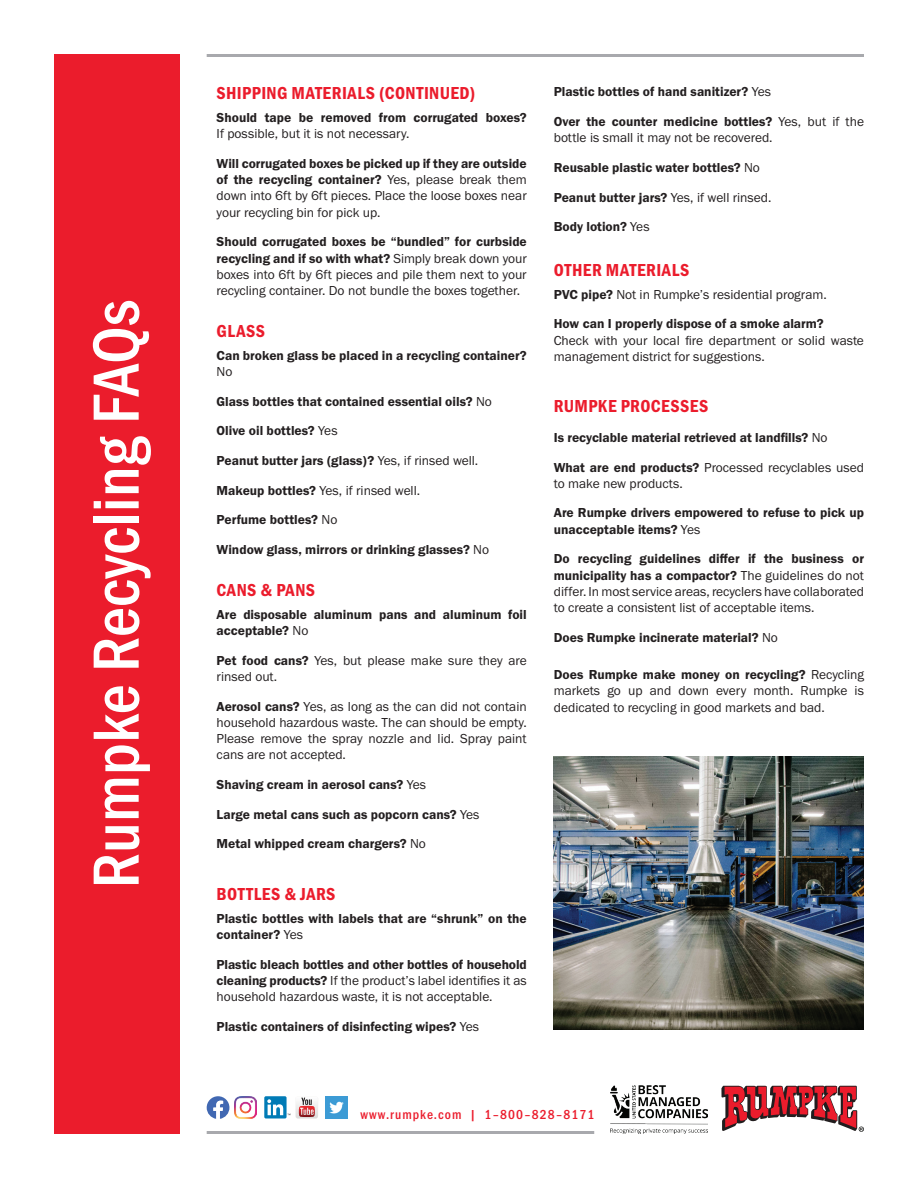
<style>
.page{position:relative;width:918px;height:1188px;background:#fff}
.page>*{position:absolute;margin:0;border:0;box-sizing:border-box;transform-origin:0 0}
.t1{font:500 67.5px "Franklin Gothic URW Cond";color:#fff}
.t2{font:18px "Franklin Gothic URW Con Dem";letter-spacing:.025em;color:#eb1c2c}
.t3{font:13.5px/16.2px "Franklin Gothic URW Dem";color:#231f20}
.t4{font:13.5px/16.2px "Franklin Gothic URW Boo";color:#231f20}
.t5{font:500 13.5px "Franklin Gothic URW Cond";letter-spacing:.075em;color:#eb1c2c}
.s1{font-family:"Franklin Gothic URW Boo"}
.s2{font-family:"Franklin Gothic URW Dem"}
</style>
<div class="page">
<hr style="left:207px;top:54px;width:657px;height:3px;background:#a8a9ad">
<div style="left:54px;top:54px;width:125px;height:1080px;background:#eb1c2c"></div>
<svg style="left:721px;top:1086px;width:143px;height:46px"></svg>
<hr style="left:207px;top:1131px;width:387px;height:3px;background:#a8a9ad">
<img style="left:234px;top:1096px;width:23px;height:23px">
<div style="left:264px;top:1096px;width:23px;height:23px;background:#007bb6;border-radius:2px"></div>
<svg style="left:267px;top:1099px;width:23px;height:16px"></svg>
<svg style="left:296px;top:1097px;width:22px;height:22px"></svg>
<img style="left:325px;top:1096px;width:22px;height:23px">
<svg style="left:207px;top:1096px;width:22px;height:23px"></svg>
<img style="left:554px;top:756px;width:310px;height:274px">
<img style="left:610px;top:1086px;width:98px;height:48px">
<h1 class="t1" style="left:68px;top:888px;width:590px;rotate:-90deg">Rumpke Recycling FAQs</h1>
<h2 class="t2" style="left:217px;top:81px;width:260px">SHIPPING MATERIALS (CONTINUED)</h2>
<p class="t3" style="left:217px;top:109px;width:312px">Should tape be removed from corrugated boxes?</p>
<p class="t4" style="left:217px;top:126px;width:194px">If possible, but it is not necessary.</p>
<p class="t3" style="left:217px;top:155px;width:312px">Will corrugated boxes be picked up if they are outside of the recycling container? <span class="s1">Yes, please break them</span></p>
<p class="t4" style="left:217px;top:188px;width:312px">down into 6ft by 6ft pieces. Place the loose boxes near your recycling bin for pick up.</p>
<p class="t3" style="left:217px;top:234px;width:312px">Should corrugated boxes be “bundled” for curbside recycling and if so with what? <span class="s1">Simply break down your</span></p>
<p class="t4" style="left:217px;top:266px;width:312px">boxes into 6ft by 6ft pieces and pile them next to your recycling container. Do not bundle the boxes together.</p>
<h2 class="t2" style="left:217px;top:319px;width:50px">GLASS</h2>
<p class="t3" style="left:217px;top:347px;width:312px">Can broken glass be placed in a recycling container?</p>
<p class="t4" style="left:217px;top:363px;width:17px">No</p>
<p class="t3" style="left:217px;top:393px;width:277px">Glass bottles that contained essential oils? <span class="s1">No</span></p>
<p class="t3" style="left:217px;top:423px;width:123px">Olive oil bottles? <span class="s1">Yes</span></p>
<p class="t3" style="left:217px;top:452px;width:263px">Peanut butter jars (glass)? <span class="s1">Yes, if rinsed well.</span></p>
<p class="t4" style="left:217px;top:482px;width:205px"><span class="s2">Makeup bottles?</span> Yes, if rinsed well.</p>
<p class="t3" style="left:217px;top:505px;width:274px;line-height:29.7px">Perfume bottles? <span class="s1">No<br></span>Window glass, mirrors or drinking glasses? <span class="s1">No</span></p>
<h2 class="t2" style="left:217px;top:578px;width:100px">CANS &amp; PANS</h2>
<p class="t3" style="left:217px;top:606px;width:312px">Are disposable aluminum pans and aluminum foil acceptable? <span class="s1">No</span></p>
<p class="t4" style="left:217px;top:652px;width:312px"><span class="s2">Pet food cans?</span> Yes, but please make sure they are rinsed out.</p>
<p class="t4" style="left:217px;top:698px;width:312px;text-align:justify"><span class="s2">Aerosol cans?</span> Yes, as long as the can did not contain household hazardous waste. The can should be empty.<br>Please remove the spray nozzle and lid. Spray paint cans are not accepted.</p>
<p class="t3" style="left:217px;top:776px;width:211px">Shaving cream in aerosol cans? <span class="s1">Yes</span></p>
<p class="t3" style="left:217px;top:806px;width:264px">Large metal cans such as popcorn cans? <span class="s1">Yes</span></p>
<p class="t3" style="left:217px;top:836px;width:211px">Metal whipped cream chargers? <span class="s1">No</span></p>
<h2 class="t2" style="left:217px;top:882px;width:120px">BOTTLES &amp; JARS</h2>
<p class="t3" style="left:217px;top:910px;width:312px">Plastic bottles with labels that are “shrunk” on the container? <span class="s1">Yes</span></p>
<p class="t3" style="left:217px;top:956px;width:312px">Plastic bleach bottles and other bottles of household</p>
<p class="t4" style="left:217px;top:972px;width:312px"><span class="s2">cleaning products?</span> If the product’s label identifies it as household hazardous waste, it is not acceptable.</p>
<p class="t3" style="left:217px;top:1018px;width:264px">Plastic containers of disinfecting wipes? <span class="s1">Yes</span></p>
<p class="t3" style="left:554px;top:77px;width:312px;line-height:29.7px">Plastic bottles of hand sanitizer? <span class="s1">Yes<br></span>Over the counter medicine bottles? <span class="s1">Yes, but if the</span></p>
<p class="t4" style="left:554px;top:129px;width:220px">bottle is small it may not be recovered.</p>
<p class="t3" style="left:554px;top:152px;width:219px;line-height:29.7px">Reusable plastic water bottles? <span class="s1">No<br></span>Peanut butter jars? <span class="s1">Yes, if well rinsed.</span></p>
<p class="t3" style="left:554px;top:218px;width:97px">Body lotion? <span class="s1">Yes</span></p>
<h2 class="t2" style="left:554px;top:258px;width:137px">OTHER MATERIALS</h2>
<p class="t4" style="left:554px;top:286px;width:274px"><span class="s2">PVC pipe?</span> Not in Rumpke’s residential program.</p>
<p class="t3" style="left:554px;top:316px;width:271px">How can I properly dispose of a smoke alarm?</p>
<p class="t4" style="left:554px;top:332px;width:312px">Check with your local fire department or solid waste management district for suggestions.</p>
<h2 class="t2" style="left:554px;top:394px;width:156px">RUMPKE PROCESSES</h2>
<p class="t3" style="left:554px;top:429px;width:275px">Is recyclable material retrieved at landfills? <span class="s1">No</span></p>
<p class="t4" style="left:554px;top:459px;width:312px"><span class="s2">What are end products?</span> Processed recyclables used to make new products.</p>
<p class="t3" style="left:554px;top:505px;width:312px">Are Rumpke drivers empowered to refuse to pick up unacceptable items? <span class="s1">Yes</span></p>
<p class="t3" style="left:554px;top:551px;width:312px">Do recycling guidelines differ if the business or municipality has a compactor? <span class="s1">The guidelines do not</span></p>
<p class="t4" style="left:554px;top:583px;width:312px">differ. In most service areas, recyclers have collaborated to create a consistent list of acceptable items.</p>
<p class="t3" style="left:554px;top:629px;width:226px">Does Rumpke incinerate material? <span class="s1">No</span></p>
<p class="t3" style="left:554px;top:666px;width:312px">Does Rumpke make money on recycling? <span class="s1">Recycling</span></p>
<p class="t4" style="left:554px;top:682px;width:312px">markets go up and down every month. Rumpke is dedicated to recycling in good markets and bad.</p>
<p class="t5" style="left:361px;top:1104px;width:235px">www.rumpke.com | 1–800–828–8171</p>
</div>
